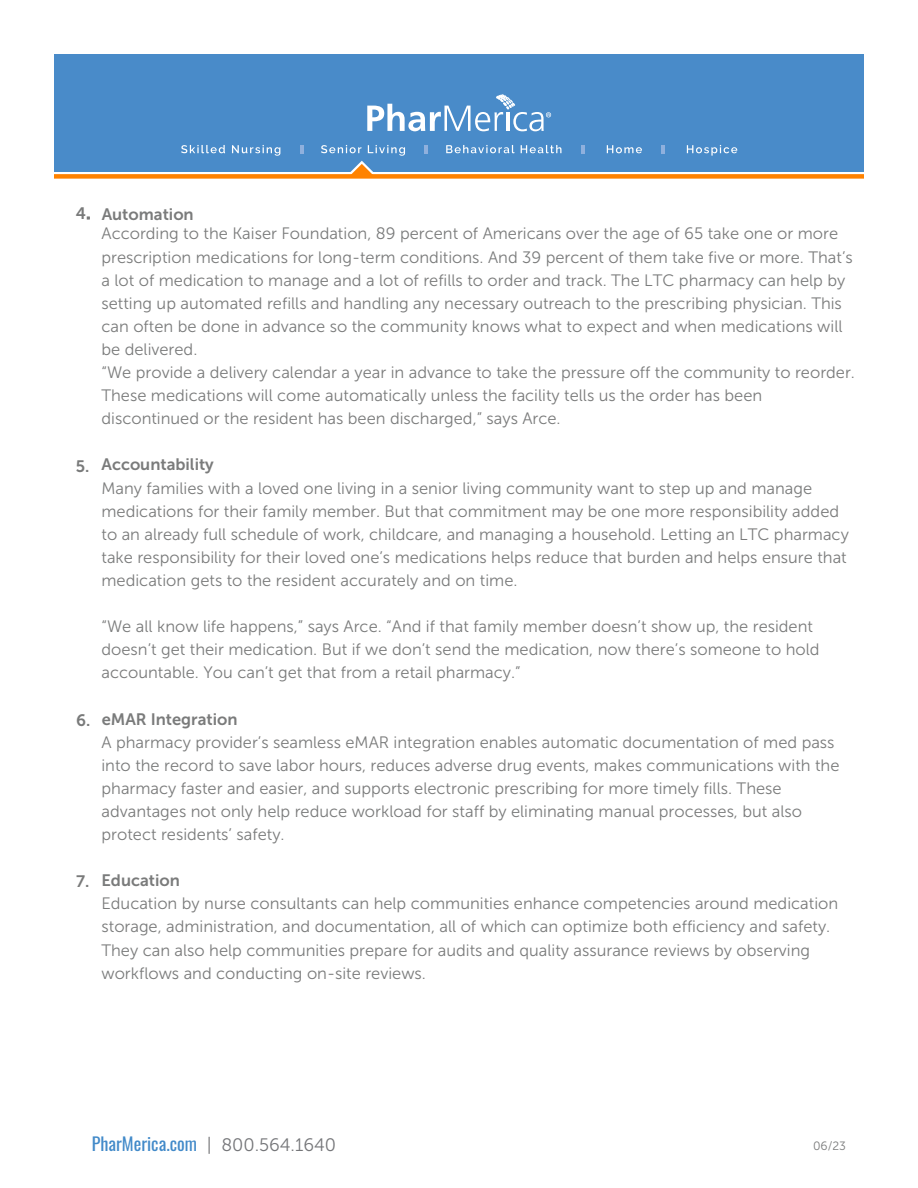
<style>
.page{position:relative;width:918px;height:1188px;background:#fff}
.page>*{position:absolute;margin:0;border:0;box-sizing:border-box;transform-origin:0 0}
.t1{font:18px "Oswald";color:#428ac9}
.t2{font:16.5px/23.1px "Museo Sans 300";color:#7a7b7b}
.t3{font:16.5px "Museo Sans 700";color:#7a7b7b}
.t4{font:16.5px "Museo Sans 700";color:#797a7a}
.t5{font:12px "Museo Sans 300";color:#797a7a}
.s1{font-family:"Museo Sans 300";color:#757679}
</style>
<div class="page">
<div style="left:54px;top:54px;width:810px;height:117px;background:#498bc9"></div>
<svg style="left:367px;top:94px;width:184px;height:37px"></svg>
<svg style="left:687px;top:145px;width:50px;height:11px"></svg>
<svg style="left:661px;top:145px;width:4px;height:8px"></svg>
<svg style="left:607px;top:145px;width:35px;height:8px"></svg>
<svg style="left:581px;top:145px;width:3px;height:8px"></svg>
<svg style="left:446px;top:145px;width:115px;height:8px"></svg>
<svg style="left:424px;top:145px;width:4px;height:8px"></svg>
<svg style="left:300px;top:145px;width:3px;height:8px"></svg>
<svg style="left:181px;top:145px;width:99px;height:11px"></svg>
<svg style="left:321px;top:145px;width:84px;height:29px"></svg>
<div style="left:54px;top:174px;width:810px;height:5px;background:#ff8200"></div>
<p class="t4" style="left:76px;top:204px;width:16px">4.</p>
<p class="t4" style="left:76px;top:456px;width:15px">5.</p>
<p class="t4" style="left:76px;top:711px;width:16px">6.</p>
<p class="t4" style="left:76px;top:872px;width:15px">7.</p>
<p class="t3" style="left:102px;top:204px;width:94px">Automation</p>
<p class="t2" style="left:102px;top:222px;width:755px">According to the Kaiser Foundation, 89 percent of Americans over the age of 65 take one or more prescription medications for long-term conditions. And 39 percent of them take five or more. That’s a lot of medication to manage and a lot of refills to order and track. The LTC pharmacy can help by setting up automated refills and handling any necessary outreach to the prescribing physician. This can often be done in advance so the community knows what to expect and when medications will be delivered.<br>“We provide a delivery calendar a year in advance to take the pressure off the community to reorder.<br>These medications will come automatically unless the facility tells us the order has been discontinued or the resident has been discharged,” says Arce.</p>
<p class="t3" style="left:102px;top:455px;width:114px">Accountability</p>
<p class="t2" style="left:102px;top:476px;width:749px">Many families with a loved one living in a senior living community want to step up and manage medications for their family member. But that commitment may be one more responsibility added to an already full schedule of work, childcare, and managing a household. Letting an LTC pharmacy take responsibility for their loved one’s medications helps reduce that burden and helps ensure that medication gets to the resident accurately and on time.</p>
<p class="t2" style="left:102px;top:615px;width:720px">“We all know life happens,” says Arce. “And if that family member doesn’t show up, the resident doesn’t get their medication. But if we don’t send the medication, now there’s someone to hold accountable. You can’t get that from a retail pharmacy.”</p>
<p class="t3" style="left:102px;top:709px;width:137px">eMAR Integration</p>
<p class="t2" style="left:102px;top:731px;width:740px">A pharmacy provider’s seamless eMAR integration enables automatic documentation of med pass into the record to save labor hours, reduces adverse drug events, makes communications with the pharmacy faster and easier, and supports electronic prescribing for more timely fills. These advantages not only help reduce workload for staff by eliminating manual processes, but also protect residents’ safety.</p>
<p class="t3" style="left:102px;top:871px;width:80px">Education</p>
<p class="t2" style="left:102px;top:892px;width:738px">Education by nurse consultants can help communities enhance competencies around medication storage, administration, and documentation, all of which can optimize both efficiency and safety.<br>They can also help communities prepare for audits and quality assurance reviews by observing workflows and conducting on-site reviews.</p>
<p class="t1" style="left:92px;top:1128px;width:246px">PharMerica.com <span class="s1">| 800.564.1640</span></p>
<p class="t5" style="left:813px;top:1140px;width:34px">06/23</p>
</div>
